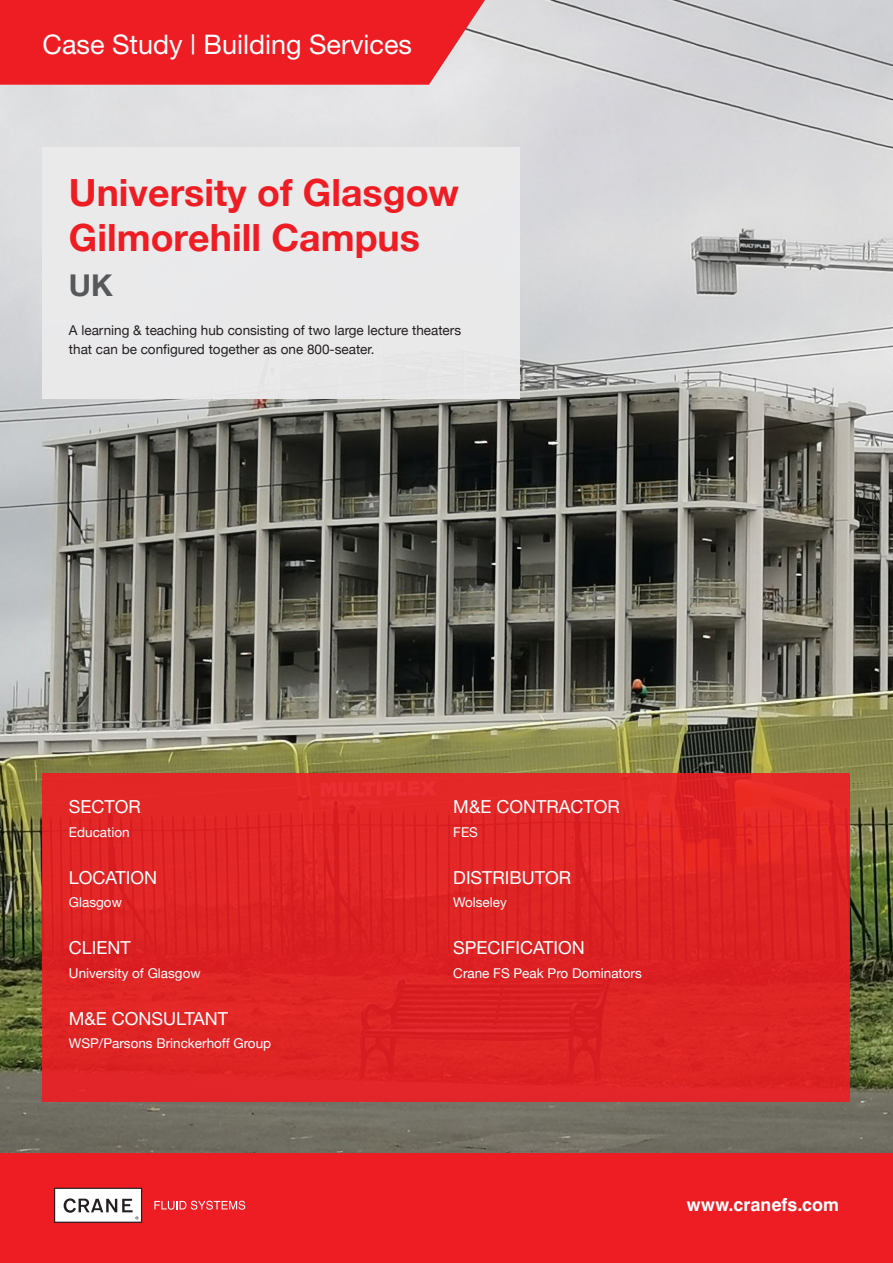
<style>
.page{position:relative;width:893px;height:1263px;background:#fff}
.page>*{position:absolute;margin:0;border:0;box-sizing:border-box;transform-origin:0 0}
.Project_Title{font:700 37.5px/45px "Helvetica Neue";color:#ee1d23}
.Location{font:700 30px "Helvetica Neue";color:#57585a}
.Top_Header{font:27px "Helvetica Neue";color:#fff}
.Info_Title{font:18px "Helvetica Neue";color:#fff}
.Website_Address{font:700 18px "Swiss 721 BT";color:#fff}
.Project_Story{font:13.5px/19.5px "Helvetica Neue";color:#231f20}
.Info{font:13.5px "Helvetica Neue";color:#fff}
</style>
<div class="page">
<img style="left:0;top:0;width:893px;height:1154px">
<div style="left:0;top:0;width:485px;height:85px;background:#ee1d23"></div>
<div style="left:0;top:1154px;width:893px;height:109px;background:#ee1d23"></div>
<svg style="left:154px;top:1201px;width:91px;height:9px"></svg>
<svg style="left:54px;top:1188px;width:88px;height:35px;background:#cfcdce"></svg>
<div style="left:43px;top:147px;width:477px;height:252px;background:#ebebec"></div>
<div style="left:43px;top:774px;width:807px;height:328px;background:#e02525"></div>
<p class="Top_Header" style="left:43px;top:28px;width:371px">Case Study | Building Services</p>
<p class="Project_Title" style="left:69px;top:171px;width:392px">University of Glasgow<br>Gilmorehill Campus</p>
<p class="Location" style="left:69px;top:262px;width:45px">UK</p>
<p class="Project_Story" style="left:69px;top:321px;width:394px">A learning &amp; teaching hub consisting of two large lecture theaters that can be configured together as one 800-seater.</p>
<p class="Info_Title" style="left:69px;top:796px;width:73px">SECTOR</p>
<p class="Info" style="left:69px;top:822px;width:62px">Education</p>
<p class="Info_Title" style="left:69px;top:866px;width:90px">LOCATION</p>
<p class="Info" style="left:69px;top:893px;width:54px">Glasgow</p>
<p class="Info_Title" style="left:69px;top:937px;width:63px">CLIENT</p>
<p class="Info" style="left:69px;top:963px;width:133px">University of Glasgow</p>
<p class="Info_Title" style="left:69px;top:1008px;width:161px">M&amp;E CONSULTANT</p>
<p class="Info" style="left:69px;top:1034px;width:204px">WSP/Parsons Brinckerhoff Group</p>
<p class="Info_Title" style="left:453px;top:796px;width:168px">M&amp;E CONTRACTOR</p>
<p class="Info" style="left:453px;top:822px;width:26px">FES</p>
<p class="Info_Title" style="left:453px;top:866px;width:119px">DISTRIBUTOR</p>
<p class="Info" style="left:453px;top:893px;width:55px">Wolseley</p>
<p class="Info_Title" style="left:453px;top:937px;width:133px">SPECIFICATION</p>
<p class="Info" style="left:453px;top:963px;width:190px">Crane FS Peak Pro Dominators</p>
<p class="Website_Address" style="left:687px;top:1194px;width:154px">www.cranefs.com</p>
</div>
